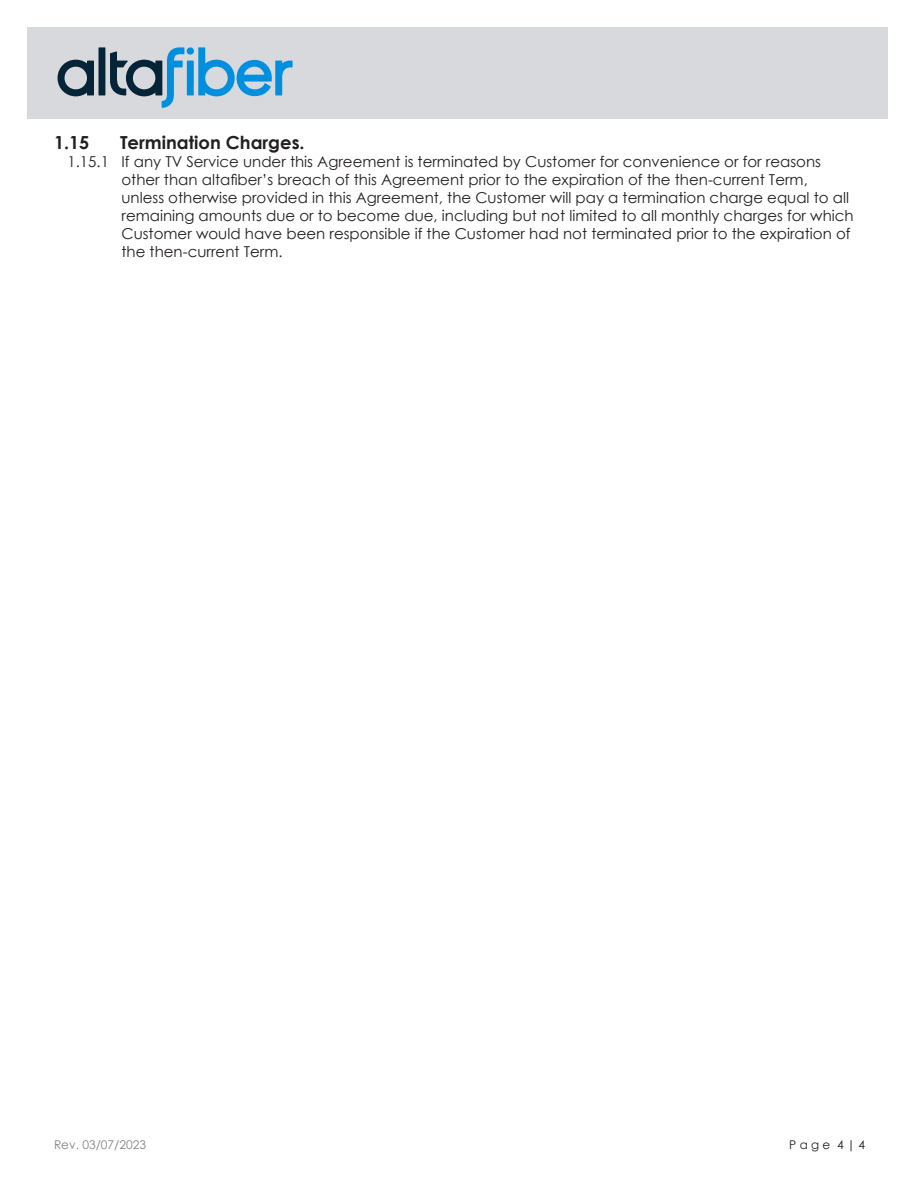
<style>
.page{position:relative;width:918px;height:1188px;background:#fff}
.page>*{position:absolute;margin:0;border:0;box-sizing:border-box;transform-origin:0 0}
.t1{font:700 18px "Century Gothic";color:#231f20}
.t2{font:15px/18px "Century Gothic";color:#231f20}
.t3{font:12px "Century Gothic";color:#808285}
.t4{font:12px "Century Gothic";color:#231f20}
</style>
<div class="page">
<div style="left:28px;top:28px;width:860px;height:91px;background:#d7d9dd"></div>
<div style="left:99px;top:47px;width:6px;height:48px;background:#052438"></div>
<div style="left:187px;top:61px;width:7px;height:34px;background:#008fde"></div>
<svg style="left:58px;top:60px;width:36px;height:36px"></svg>
<svg style="left:198px;top:47px;width:95px;height:49px"></svg>
<svg style="left:110px;top:47px;width:74px;height:61px"></svg>
<div style="left:187px;top:47px;width:7px;height:8px;background:#008fde;border-radius:50%"></div>
<p class="t1" style="left:54px;top:131px;width:37px">1.15</p>
<p class="t1" style="left:120px;top:131px;width:186px">Termination Charges.</p>
<p class="t2" style="left:122px;top:152px;width:734px;text-indent:-54px">1.15.1 If any TV Service under this Agreement is terminated by Customer for convenience or for reasons other than altafiber’s breach of this Agreement prior to the expiration of the then-current Term, unless otherwise provided in this Agreement, the Customer will pay a termination charge equal to all remaining amounts due or to become due, including but not limited to all monthly charges for which Customer would have been responsible if the Customer had not terminated prior to the expiration of the then-current Term.</p>
<p class="t3" style="left:54px;top:1136px;width:94px">Rev. 03/07/2023</p>
<p class="t4" style="left:789px;top:1136px;width:77px">P a g e 4 | 4</p>
</div>
